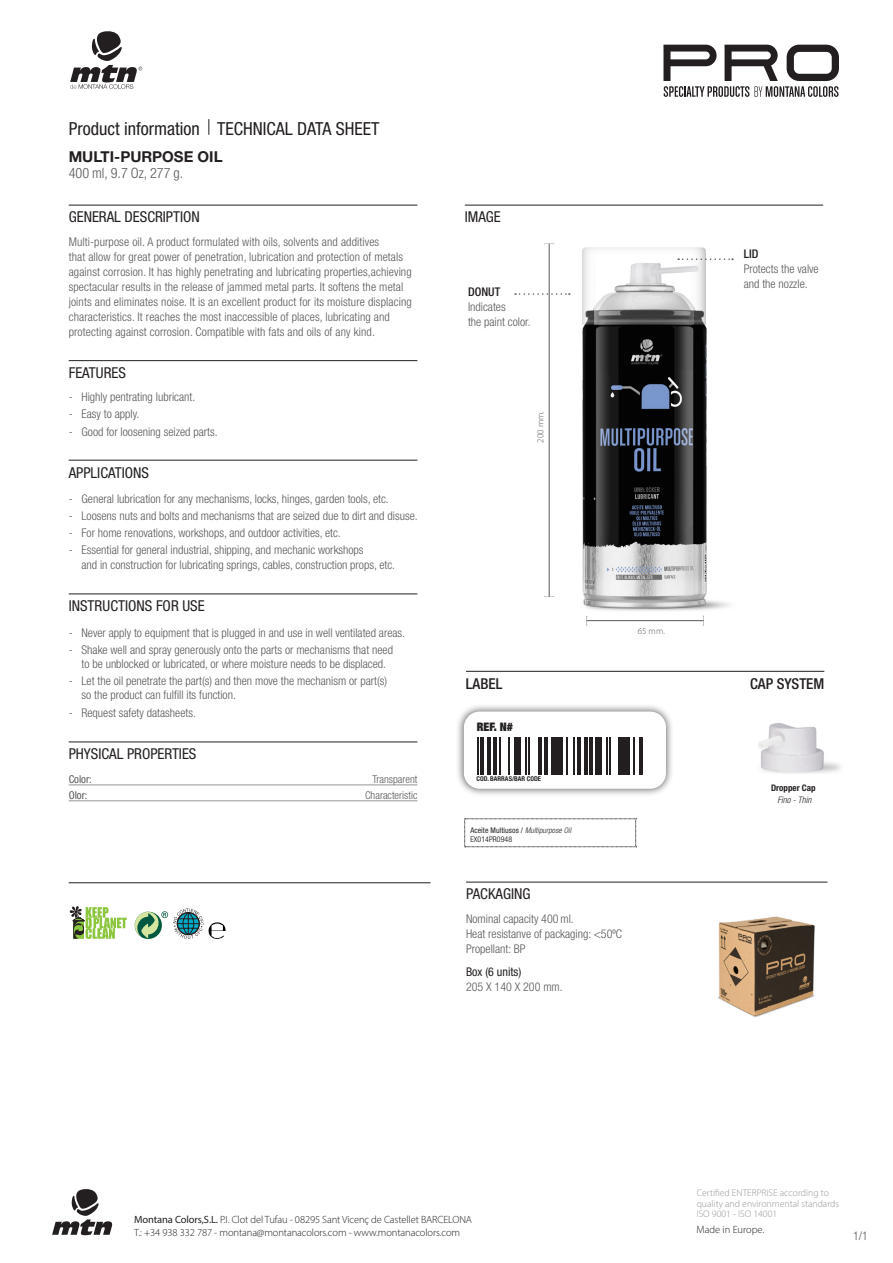
<style>
.page{position:relative;width:893px;height:1263px;background:#fff}
.page>*{position:absolute;margin:0;border:0;box-sizing:border-box;transform-origin:0 0}
.t1{font:condensed 18px "Helvetica Neue LT Std";color:#231f20}
.TITOL{font:condensed 15px "Helvetica Neue LT Std";color:#231f20}
.t2{font:700 15px "Helvetica Neue LT Std";color:#231f20}
.TITOL-2{font:500 condensed 15px "Helvetica Neue LT Std";color:#231f20}
.t3{font:300 condensed 14.25px "Helvetica Neue LT Std";color:#57585a}
.Sangries{font:300 condensed 12px/14.2px "Helvetica Neue LT Std";color:#57585a}
.text{font:300 condensed 12px/15px "Helvetica Neue LT Std";letter-spacing:.01em;color:#57585a}
.t4{font:condensed 12px "Helvetica Neue LT Std";color:#231f20}
.t5{font:500 condensed 12px "Helvetica Neue LT Std";color:#231f20}
.t6{font:900 condensed 11.85px "Helvetica Neue LT Std";color:#231f20}
.OK{font:300 condensed 10.8px "Helvetica Neue LT Std";color:#57585a}
.OK-2{font:condensed 10.8px "Helvetica Neue LT Std";color:#57585a}
.t7{font:300 10.5px "Myriad Pro";letter-spacing:-.01em;color:#231f20}
.t8{font:300 9.75px/10.5px "Myriad Pro";color:#939598}
.t9{font:300 9px "Myriad Pro";color:#57585a}
.t10{font:700 condensed 9px "Helvetica Neue LT Std";color:#231f20}
.t11{font:italic 300 condensed 9px "Helvetica Neue LT Std";color:#231f20}
.Estilo_de_párrafo_1{font:condensed 7.8px/9px "Helvetica Neue LT Std";letter-spacing:.01em;color:#231f20}
.t12{font:700 condensed 6.6px "Helvetica Neue LT Std";color:#231f20}
.s1{font-weight:300;font-style:italic}
.s2{font-weight:300;color:#000}
.s3{font-weight:400}
</style>
<div class="page">
<img style="left:570px;top:247px;width:164px;height:379px">
<svg style="left:208px;top:119px;width:1px;height:16px"></svg>
<hr style="left:69px;top:205px;width:348px;height:1px;background:#231f20">
<hr style="left:69px;top:360px;width:348px;height:1px;background:#231f20">
<hr style="left:69px;top:460px;width:348px;height:1px;background:#231f20">
<hr style="left:69px;top:593px;width:348px;height:1px;background:#231f20">
<hr style="left:69px;top:741px;width:348px;height:1px;background:#231f20">
<hr style="left:69px;top:785px;width:348px;height:1px;background:#939598">
<hr style="left:69px;top:800px;width:348px;height:1px;background:#939598">
<hr style="left:466px;top:671px;width:358px;height:1px;background:#231f20">
<hr style="left:466px;top:882px;width:361px;height:1px;background:#231f20">
<svg style="left:52px;top:1189px;width:60px;height:46px"></svg>
<svg style="left:70px;top:31px;width:72px;height:58px"></svg>
<img style="left:758px;top:723px;width:83px;height:50px">
<hr style="left:465px;top:205px;width:358px;height:1px;background:#231f20">
<svg style="left:515px;top:293px;width:55px;height:2px"></svg>
<hr style="left:549px;top:244px;width:1px;height:353px;background:#57585a">
<svg style="left:678px;top:258px;width:55px;height:2px"></svg>
<svg style="left:586px;top:616px;width:2px;height:10px"></svg>
<hr style="left:587px;top:620px;width:116px;height:1px;background:#57585a">
<div style="left:456px;top:703px;width:218px;height:94px;background:#231f20;opacity:.75"></div>
<div style="left:464px;top:711px;width:202px;height:78px;background:#fff;border-radius:16px"></div>
<hr style="left:477px;top:737px;width:2px;height:37px;background:#231f20">
<hr style="left:499px;top:737px;width:2px;height:37px;background:#231f20">
<hr style="left:508px;top:737px;width:2px;height:37px;background:#231f20">
<hr style="left:566px;top:737px;width:2px;height:37px;background:#231f20">
<hr style="left:525px;top:737px;width:2px;height:37px;background:#231f20">
<hr style="left:528px;top:737px;width:2px;height:37px;background:#231f20">
<hr style="left:538px;top:737px;width:4px;height:37px;background:#231f20">
<div style="left:552px;top:737px;width:11px;height:37px;background:#231f20"></div>
<div style="left:514px;top:737px;width:6px;height:37px;background:#231f20"></div>
<hr style="left:481px;top:737px;width:3px;height:37px;background:#231f20">
<hr style="left:487px;top:737px;width:4px;height:37px;background:#231f20">
<hr style="left:493px;top:737px;width:3px;height:37px;background:#231f20">
<hr style="left:573px;top:737px;width:2px;height:37px;background:#231f20">
<hr style="left:577px;top:737px;width:4px;height:37px;background:#231f20">
<hr style="left:584px;top:737px;width:4px;height:37px;background:#231f20">
<hr style="left:589px;top:737px;width:4px;height:37px;background:#231f20">
<hr style="left:606px;top:737px;width:2px;height:37px;background:#231f20">
<hr style="left:609px;top:737px;width:2px;height:37px;background:#231f20">
<div style="left:595px;top:737px;width:7px;height:37px;background:#231f20"></div>
<hr style="left:633px;top:737px;width:2px;height:37px;background:#231f20">
<div style="left:618px;top:737px;width:12px;height:37px;background:#231f20"></div>
<hr style="left:639px;top:737px;width:4px;height:37px;background:#231f20">
<hr style="left:545px;top:737px;width:3px;height:37px;background:#231f20">
<svg style="left:663px;top:45px;width:176px;height:52px"></svg>
<img style="left:718px;top:916px;width:97px;height:101px">
<svg style="left:464px;top:818px;width:173px;height:29px"></svg>
<svg style="left:70px;top:906px;width:57px;height:33px"></svg>
<svg style="left:135px;top:908px;width:91px;height:31px"></svg>
<hr style="left:69px;top:882px;width:362px;height:1px;background:#231f20">
<p class="t1" style="left:69px;top:118px;width:312px">Product information TECHNICAL DATA SHEET</p>
<p class="t2" style="left:69px;top:147px;width:155px">MULTI-PURPOSE OIL</p>
<p class="t3" style="left:69px;top:165px;width:116px">400 ml, 9.7 Oz, 277 g.</p>
<p class="TITOL" style="left:69px;top:208px;width:133px">GENERAL DESCRIPTION</p>
<p class="text" style="left:69px;top:234px;width:345px">Multi-purpose oil. A product formulated with oils, solvents and additives<br>that allow for great power of penetration, lubrication and protection of metals against corrosion. It has highly penetrating and lubricating properties,achieving spectacular results in the release of jammed metal parts. It softens the metal joints and eliminates noise. It is an excellent product for its moisture displacing characteristics. It reaches the most inaccessible of places, lubricating and protecting against corrosion. Compatible with fats and oils of any kind.</p>
<p class="TITOL" style="left:69px;top:364px;width:59px">FEATURES</p>
<p class="Sangries" style="left:69px;top:390px;width:128px">- Highly pentrating lubricant.</p>
<p class="Sangries" style="left:69px;top:407px;width:72px">- Easy to apply.</p>
<p class="Sangries" style="left:69px;top:424px;width:150px">- Good for loosening seized parts.</p>
<p class="TITOL" style="left:69px;top:463px;width:82px">APPLICATIONS</p>
<p class="Sangries" style="left:69px;top:491px;width:322px">- General lubrication for any mechanisms, locks, hinges, garden tools, etc.</p>
<p class="Sangries" style="left:69px;top:509px;width:350px">- Loosens nuts and bolts and mechanisms that are seized due to dirt and disuse.</p>
<p class="Sangries" style="left:69px;top:526px;width:274px">- For home renovations, workshops, and outdoor activities, etc.</p>
<p class="Sangries" style="left:81px;top:542px;width:315px;line-height:15px;text-indent:-13px">- Essential for general industrial, shipping, and mechanic workshops<br>and in construction for lubricating springs, cables, construction props, etc.</p>
<p class="TITOL" style="left:69px;top:597px;width:137px">INSTRUCTIONS FOR USE</p>
<p class="Sangries" style="left:69px;top:625px;width:338px">- Never apply to equipment that is plugged in and use in well ventilated areas.</p>
<p class="Sangries" style="left:69px;top:642px;width:326px;text-align:center">- Shake well and spray generously onto the parts or mechanisms that need to be unblocked or lubricated, or where moisture needs to be displaced.</p>
<p class="Sangries" style="left:81px;top:674px;width:307px;text-indent:-13px">- Let the oil penetrate the part(s) and then move the mechanism or part(s) so the product can fulfill its function.</p>
<p class="Sangries" style="left:69px;top:706px;width:129px">- Request safety datasheets.</p>
<p class="TITOL" style="left:69px;top:745px;width:129px">PHYSICAL PROPERTIES</p>
<p class="OK-2" style="left:69px;top:772px;width:25px">Color:</p>
<p class="OK" style="left:372px;top:772px;width:46px">Transparent</p>
<p class="OK-2" style="left:69px;top:788px;width:20px">Olor:</p>
<p class="OK" style="left:365px;top:788px;width:54px">Characteristic</p>
<p class="TITOL" style="left:465px;top:208px;width:38px">IMAGE</p>
<p class="t5" style="left:468px;top:284px;width:34px">DONUT</p>
<p class="text" style="left:468px;top:299px;width:64px">Indicates<br>the paint color.</p>
<p class="t9" style="left:535px;top:443px;width:33px;rotate:-90deg">200 mm.</p>
<p class="t5" style="left:744px;top:246px;width:16px">LID</p>
<p class="text" style="left:744px;top:261px;width:77px">Protects the valve and the nozzle.</p>
<p class="t9" style="left:638px;top:626px;width:29px">65 mm.</p>
<p class="TITOL-2" style="left:466px;top:674px;width:38px">LABEL</p>
<p class="TITOL-2" style="left:750px;top:674px;width:76px">CAP SYSTEM</p>
<p class="t6" style="left:477px;top:719px;width:38px">REF. N#</p>
<p class="t12" style="left:476px;top:775px;width:66px">COD. BARRAS/BAR CODE</p>
<p class="Estilo_de_párrafo_1" style="left:470px;top:825px;width:102px">Aceite Multiusos / <span class="s1">Multipurpose Oil<br></span><span class="s2">EX014PR0948</span></p>
<p class="TITOL" style="left:466px;top:885px;width:66px">PACKAGING</p>
<p class="text" style="left:466px;top:911px;width:109px">Nominal capacity 400 ml.</p>
<p class="Sangries" style="left:466px;top:926px;width:157px">Heat resistanve of packaging: &lt;50ºC</p>
<p class="Sangries" style="left:466px;top:941px;width:61px">Propellant: BP</p>
<p class="t4" style="left:466px;top:964px;width:57px">Box (6 units)</p>
<p class="text" style="left:466px;top:979px;width:98px">205 X 140 X 200 mm.</p>
<p class="t10" style="left:771px;top:783px;width:46px">Dropper Cap</p>
<p class="t11" style="left:777px;top:795px;width:35px">Fino - Thin</p>
<p class="t8" style="left:697px;top:1188px;width:144px">Certified ENTERPRISE according to quality and environmental standards<br>ISO 9001 - ISO 14001</p>
<p class="t7" style="left:134px;top:1213px;width:339px"><span class="s3">Montana Colors,S.L.</span> P.I. Clot del Tufau - 08295 Sant Vicenç de Castellet BARCELONA</p>
<p class="t7" style="left:134px;top:1226px;width:327px">T.: +34 938 332 787 - montana@montanacolors.com - www.montanacolors.com</p>
<p class="text" style="left:853px;top:1228px;width:16px">1/1</p>
<p class="t7" style="left:696px;top:1223px;width:69px">Made in Europe.</p>
</div>
